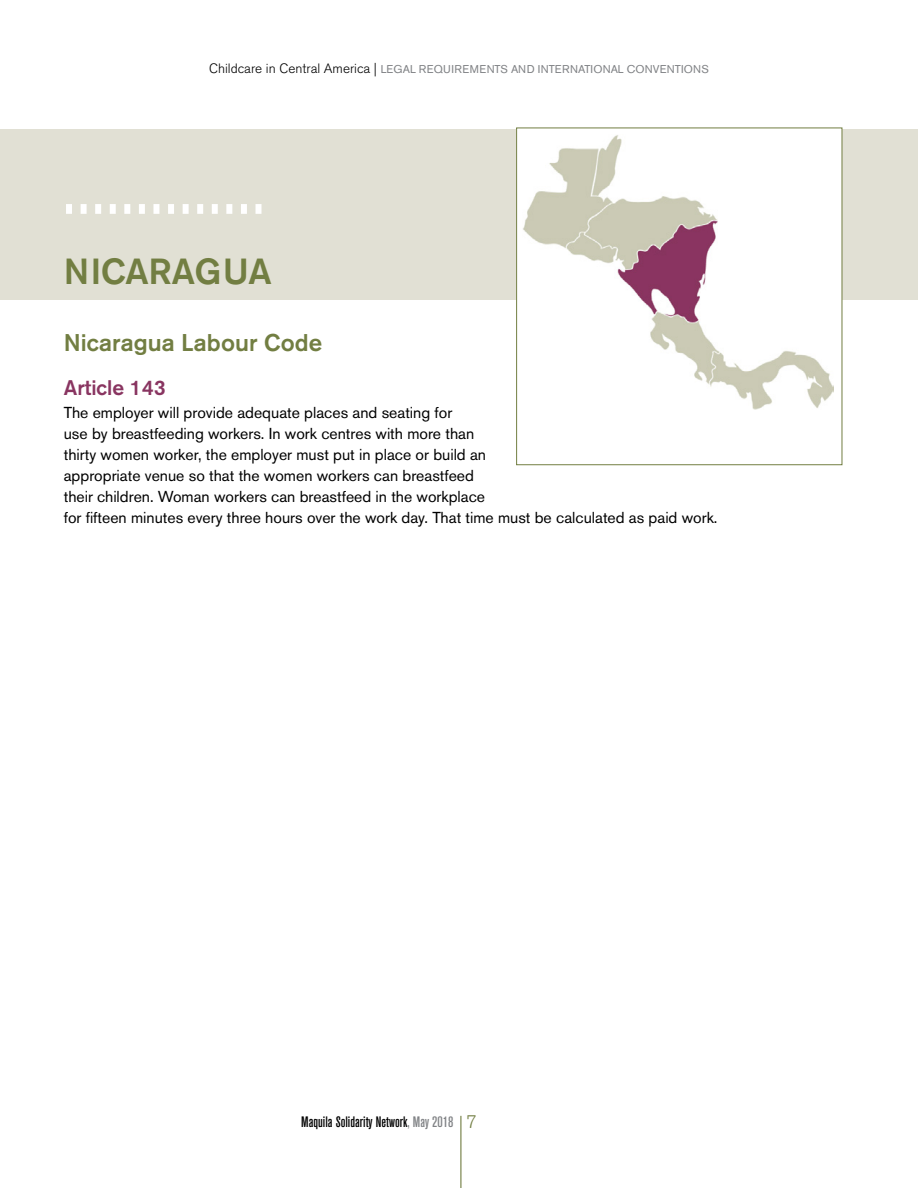
<style>
.page{position:relative;width:918px;height:1188px;background:#fff}
.page>*{position:absolute;margin:0;border:0;box-sizing:border-box;transform-origin:0 0}
.head_1{font:500 36px "Akzidenz Grotesk BE";color:#727e42}
.head_2{font:500 24px "Akzidenz Grotesk BE";color:#727e42}
.head_3{font:500 21px "Akzidenz Grotesk BE";color:#893561}
.body{font:15.75px/21px "Akzidenz Grotesk BE";color:#000}
.t1{font:500 condensed 15px "Akzidenz Grotesk BE";color:#000}
.t2{font:11.25px "Akzidenz Grotesk BE";letter-spacing:.02em;color:#808285}
.s1{font-weight:300;font-size:13.5px;color:#000}
.s2{color:#808285}
.s3{font-weight:300;font-stretch:normal;font-size:18px;color:#727e42}
</style>
<div class="page">
<hr style="left:460px;top:1116px;width:1px;height:72px;background:#727e42">
<div style="left:0;top:129px;width:918px;height:170px;background:#e1e0d4"></div>
<div style="left:517px;top:128px;width:325px;height:337px;background:#fff"></div>
<img style="left:523px;top:135px;width:311px;height:274px">
<div style="left:516px;top:128px;width:326px;height:337px;border:1px solid #727e42"></div>
<div style="left:256px;top:204px;width:6px;height:10px;background:#fff"></div>
<div style="left:241px;top:204px;width:6px;height:10px;background:#fff"></div>
<div style="left:226px;top:204px;width:6px;height:10px;background:#fff"></div>
<div style="left:212px;top:204px;width:6px;height:10px;background:#fff"></div>
<div style="left:197px;top:204px;width:6px;height:10px;background:#fff"></div>
<div style="left:183px;top:204px;width:6px;height:10px;background:#fff"></div>
<div style="left:168px;top:204px;width:6px;height:10px;background:#fff"></div>
<div style="left:153px;top:204px;width:6px;height:10px;background:#fff"></div>
<div style="left:139px;top:204px;width:6px;height:10px;background:#fff"></div>
<div style="left:124px;top:204px;width:6px;height:10px;background:#fff"></div>
<div style="left:110px;top:204px;width:6px;height:10px;background:#fff"></div>
<div style="left:95px;top:204px;width:6px;height:10px;background:#fff"></div>
<div style="left:81px;top:204px;width:6px;height:10px;background:#fff"></div>
<div style="left:66px;top:204px;width:6px;height:10px;background:#fff"></div>
<p class="t2" style="left:209px;top:62px;width:501px"><span class="s1">Childcare in Central America |</span> LEGAL REQUIREMENTS AND INTERNATIONAL CONVENTIONS</p>
<p class="head_1" style="left:64px;top:249px;width:209px">NICARAGUA</p>
<p class="head_2" style="left:64px;top:328px;width:260px">Nicaragua Labour Code</p>
<p class="head_3" style="left:64px;top:375px;width:103px">Article 143</p>
<p class="body" style="left:64px;top:402px;width:655px">The employer will provide adequate places and seating for<br>use by breastfeeding workers. In work centres with more than<br>thirty women worker, the employer must put in place or build an<br>appropriate venue so that the women workers can breastfeed<br>their children. Woman workers can breastfeed in the workplace<br>for fifteen minutes every three hours over the work day. That time must be calculated as paid work.</p>
<p class="t1" style="left:301px;top:1114px;width:177px">Maquila Solidarity Network<span class="s2">, May 2018</span> <span class="s3">7</span></p>
</div>
